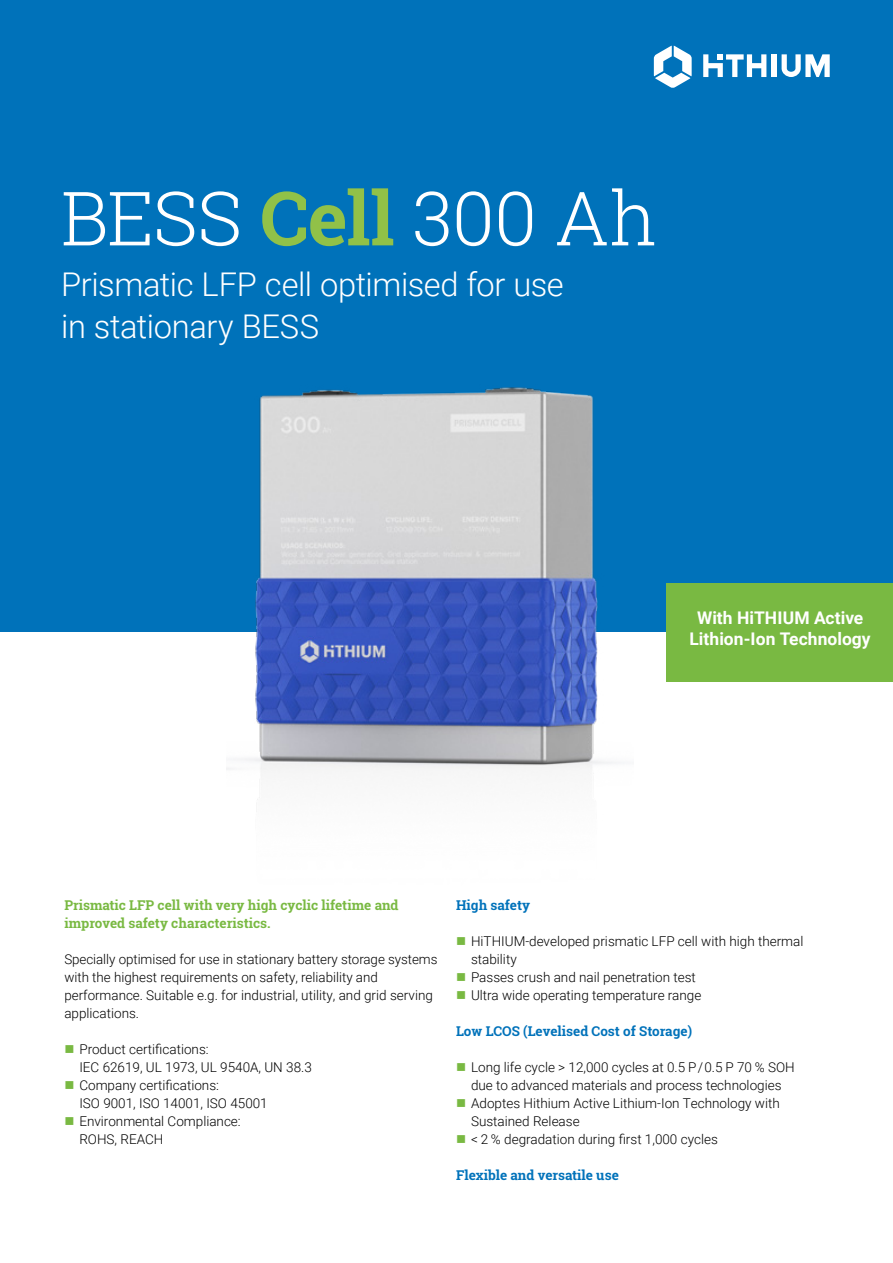
<style>
.page{position:relative;width:893px;height:1263px;background:#fff}
.page>*{position:absolute;margin:0;border:0;box-sizing:border-box;transform-origin:0 0}
.Head_0{font:300 74.85px "Roboto Slab";letter-spacing:-.005em;color:#fff}
.SubHead_0{font:300 32.7px/42px "Roboto";letter-spacing:-.01em;color:#fff}
.SubHead_0-2{font:700 17.4px/21px "Roboto";color:#fff;text-align:center}
.Copy{font:300 13.5px/18px "Roboto";color:#000}
.Head_3{font:700 13.5px/18px "Roboto Slab";color:#79b942}
.Head_3-2{font:700 13.5px "Roboto Slab";color:#0072ba}
.s1{font-weight:700;color:#91c148}
.s2{color:#79b942}
</style>
<div class="page">
<div style="left:0;top:0;width:893px;height:631px;background:#0072ba"></div>
<svg style="left:654px;top:46px;width:38px;height:42px"></svg>
<svg style="left:703px;top:54px;width:63px;height:23px"></svg>
<div style="left:771px;top:54px;width:6px;height:23px;background:#fff"></div>
<svg style="left:781px;top:54px;width:49px;height:23px"></svg>
<div style="left:667px;top:583px;width:226px;height:99px;background:#79b942"></div>
<img style="left:227px;top:387px;width:406px;height:413px">
<p class="Head_0" style="left:61px;top:167px;width:598px">BESS <span class="s1">Cell</span> 300 Ah</p>
<p class="SubHead_0" style="left:61px;top:262px;width:504px">Prismatic LFP cell optimised for use in stationary BESS</p>
<p class="SubHead_0-2" style="left:690px;top:607px;width:183px">With HiTHIUM Active<br>Lithion-Ion Technology</p>
<p class="Head_3" style="left:64px;top:896px;width:336px">Prismatic LFP cell with very high cyclic lifetime and improved safety characteristics.</p>
<p class="Copy" style="left:64px;top:949px;width:375px">Specially optimised for use in stationary battery storage systems with the highest requirements on safety, reliability and performance. Suitable e.g. for industrial, utility, and grid serving applications.</p>
<p class="Copy" style="left:79px;top:1039px;width:234px;text-indent:-15px"><span class="s2">■</span> Product certifications:<br>IEC 62619, UL 1973, UL 9540A, UN 38.3</p>
<p class="Copy" style="left:79px;top:1075px;width:190px;text-indent:-15px"><span class="s2">■</span> Company certifications:<br>ISO 9001, ISO 14001, ISO 45001</p>
<p class="Copy" style="left:79px;top:1111px;width:163px;text-indent:-15px"><span class="s2">■</span> Environmental Compliance:<br>ROHS, REACH</p>
<p class="Head_3-2" style="left:456px;top:896px;width:75px">High safety</p>
<p class="Copy" style="left:471px;top:931px;width:334px;text-indent:-15px"><span class="s2">■</span> HiTHIUM-developed prismatic LFP cell with high thermal stability</p>
<p class="Copy" style="left:456px;top:967px;width:241px"><span class="s2">■</span> Passes crush and nail penetration test</p>
<p class="Copy" style="left:456px;top:985px;width:247px"><span class="s2">■</span> Ultra wide operating temperature range</p>
<p class="Head_3-2" style="left:456px;top:1022px;width:238px">Low LCOS (Levelised Cost of Storage)</p>
<p class="Copy" style="left:456px;top:1057px;width:340px;text-align:center"><span class="s2">■</span> Long life cycle &gt; 12,000 cycles at 0.5 P / 0.5 P 70 % SOH due to advanced materials and process technologies</p>
<p class="Copy" style="left:471px;top:1093px;width:310px;text-indent:-15px"><span class="s2">■</span> Adoptes Hithium Active Lithium-Ion Technology with<br>Sustained Release</p>
<p class="Copy" style="left:456px;top:1129px;width:263px"><span class="s2">■</span> &lt; 2 % degradation during first 1,000 cycles</p>
<p class="Head_3-2" style="left:456px;top:1166px;width:164px">Flexible and versatile use</p>
</div>
